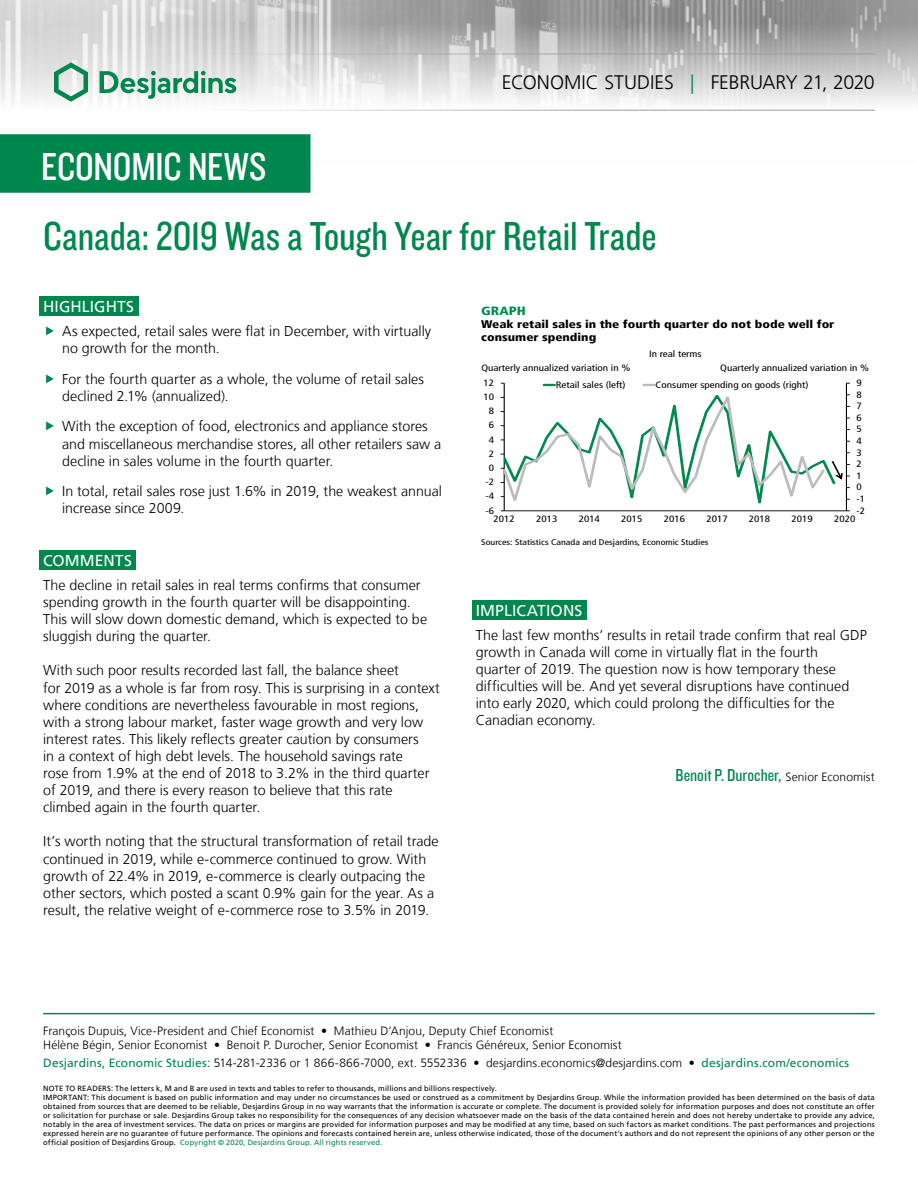
<style>
.page{position:relative;width:918px;height:1188px;background:#fff}
.page>*{position:absolute;margin:0;border:0;box-sizing:border-box;transform-origin:0 0}
.t1{font:42px "Knockout 29 Junior Ltweight";color:#00874e}
.t2{font:40.5px "Knockout 29 Junior Ltweight";letter-spacing:-.005em;color:#fff}
.t3{font:300 19.5px "Frutiger LT";letter-spacing:-.005em;color:#000}
.t4{font:18px "Knockout 29 Junior Ltweight";color:#00874e}
.t5{font:15.75px "Frutiger LT";letter-spacing:.005em;color:#fff}
.t6{font:300 14.25px/17.1px "Frutiger LT";color:#000}
.t7{font:300 12px/14.4px "Frutiger LT";letter-spacing:.005em;color:#000}
.t8{font:900 condensed 12px "Frutiger LT";color:#008b4d;scale:1.2 1}
.t9{font:900 condensed 11.1px/13.2px "Frutiger LT";color:#000;scale:1.2 1}
.t10{font:condensed 9.15px "Frutiger LT";color:#000;scale:1.2 1}
.t11{font:condensed 8.25px "Frutiger LT";color:#000;scale:1.2 1}
.t12{font:7.5px/9px "Frutiger LT";letter-spacing:.02em;color:#000}
.s1{color:#00874e}
.s2{font-family:"Frutiger LT";font-weight:300;font-size:12px;color:#000}
.s3{font-weight:400;color:#00874e}
</style>
<div class="page">
<img style="left:0;top:0;width:918px;height:164px">
<hr style="left:43px;top:54px;width:832px;height:1px;background:#9d9d9c">
<hr style="left:43px;top:110px;width:832px;height:1px;background:#9d9d9c">
<svg style="left:54px;top:62px;width:34px;height:40px"></svg>
<svg style="left:100px;top:71px;width:136px;height:28px"></svg>
<div style="left:0;top:135px;width:310px;height:57px;background:#00874e"></div>
<div style="left:0;top:134px;width:310px;height:59px;border:2px solid #00874e"></div>
<hr style="left:43px;top:1013px;width:832px;height:1px;background:#00874e">
<div style="left:39px;top:296px;width:99px;height:20px;background:#00874e"></div>
<div style="left:39px;top:550px;width:97px;height:20px;background:#00874e"></div>
<div style="left:472px;top:600px;width:114px;height:20px;background:#00874e"></div>
<svg style="left:501px;top:383px;width:349px;height:129px"></svg>
<h2 class="t2" style="left:41px;top:140px;width:227px">ECONOMIC NEWS</h2>
<h3 class="t3" style="left:502px;top:72px;width:375px">ECONOMIC STUDIES <span class="s1">|</span> FEBRUARY 21, 2020</h3>
<h1 class="t1" style="left:43px;top:209px;width:615px">Canada: 2019 Was a Tough Year for Retail Trade</h1>
<p class="t5" style="left:43px;top:297px;width:92px">HIGHLIGHTS</p>
<p class="t6" style="left:62px;top:323px;width:371px">As expected, retail sales were flat in December, with virtually no growth for the month.</p>
<p class="t6" style="left:62px;top:371px;width:363px">For the fourth quarter as a whole, the volume of retail sales declined 2.1% (annualized).</p>
<p class="t6" style="left:62px;top:418px;width:381px">With the exception of food, electronics and appliance stores and miscellaneous merchandise stores, all other retailers saw a decline in sales volume in the fourth quarter.</p>
<p class="t6" style="left:62px;top:483px;width:381px">In total, retail sales rose just 1.6% in 2019, the weakest annual increase since 2009.</p>
<p class="t5" style="left:43px;top:551px;width:90px">COMMENTS</p>
<p class="t6" style="left:43px;top:577px;width:385px">The decline in retail sales in real terms confirms that consumer spending growth in the fourth quarter will be disappointing.<br>This will slow down domestic demand, which is expected to be sluggish during the quarter.</p>
<p class="t6" style="left:43px;top:662px;width:398px">With such poor results recorded last fall, the balance sheet<br>for 2019 as a whole is far from rosy. This is surprising in a context where conditions are nevertheless favourable in most regions, with a strong labour market, faster wage growth and very low interest rates. This likely reflects greater caution by consumers<br>in a context of high debt levels. The household savings rate<br>rose from 1.9% at the end of 2018 to 3.2% in the third quarter of 2019, and there is every reason to believe that this rate climbed again in the fourth quarter.</p>
<p class="t6" style="left:43px;top:833px;width:397px">It’s worth noting that the structural transformation of retail trade continued in 2019, while e-commerce continued to grow. With growth of 22.4% in 2019, e-commerce is clearly outpacing the other sectors, which posted a scant 0.9% gain for the year. As a result, the relative weight of e-commerce rose to 3.5% in 2019.</p>
<p class="t8" style="left:481px;top:303px;width:39px">GRAPH</p>
<p class="t9" style="left:481px;top:318px;width:296px">Weak retail sales in the fourth quarter do not bode well for consumer spending</p>
<p class="t10" style="left:481px;top:363px;width:126px">Quarterly annualized variation in %</p>
<p class="t10" style="left:649px;top:349px;width:45px">In real terms</p>
<p class="t10" style="left:720px;top:363px;width:126px">Quarterly annualized variation in %</p>
<p class="t10" style="left:484px;top:377px;width:10px">12</p>
<p class="t10" style="left:484px;top:392px;width:10px">10</p>
<p class="t10" style="left:556px;top:379px;width:60px">Retail sales (left)</p>
<p class="t10" style="left:656px;top:379px;width:129px">Consumer spending on goods (right)</p>
<p class="t10" style="left:856px;top:377px;width:6px">9</p>
<p class="t10" style="left:856px;top:389px;width:6px">8</p>
<p class="t10" style="left:489px;top:406px;width:6px">8</p>
<p class="t10" style="left:489px;top:420px;width:6px">6</p>
<p class="t10" style="left:856px;top:401px;width:6px">7</p>
<p class="t10" style="left:856px;top:412px;width:6px">6</p>
<p class="t10" style="left:856px;top:424px;width:6px">5</p>
<p class="t10" style="left:489px;top:434px;width:6px">4</p>
<p class="t10" style="left:856px;top:435px;width:6px">4</p>
<p class="t10" style="left:489px;top:448px;width:6px">2</p>
<p class="t10" style="left:856px;top:447px;width:6px">3</p>
<p class="t10" style="left:489px;top:463px;width:6px">0</p>
<p class="t10" style="left:486px;top:477px;width:9px">-2</p>
<p class="t10" style="left:856px;top:459px;width:6px">2</p>
<p class="t10" style="left:856px;top:470px;width:6px">1</p>
<p class="t10" style="left:856px;top:482px;width:6px">0</p>
<p class="t10" style="left:486px;top:491px;width:9px">-4</p>
<p class="t10" style="left:856px;top:493px;width:9px">-1</p>
<p class="t10" style="left:486px;top:505px;width:9px">-6</p>
<p class="t10" style="left:856px;top:505px;width:9px">-2</p>
<p class="t10" style="left:494px;top:514px;width:19px">2012</p>
<p class="t10" style="left:536px;top:514px;width:19px">2013</p>
<p class="t10" style="left:579px;top:514px;width:19px">2014</p>
<p class="t10" style="left:621px;top:514px;width:19px">2015</p>
<p class="t10" style="left:664px;top:514px;width:19px">2016</p>
<p class="t10" style="left:706px;top:514px;width:19px">2017</p>
<p class="t10" style="left:749px;top:514px;width:19px">2018</p>
<p class="t10" style="left:792px;top:514px;width:19px">2019</p>
<p class="t10" style="left:834px;top:514px;width:19px">2020</p>
<p class="t11" style="left:481px;top:537px;width:191px">Sources: Statistics Canada and Desjardins, Economic Studies</p>
<p class="t5" style="left:476px;top:601px;width:108px">IMPLICATIONS</p>
<p class="t6" style="left:476px;top:626px;width:393px">The last few months’ results in retail trade confirm that real GDP growth in Canada will come in virtually flat in the fourth<br>quarter of 2019. The question now is how temporary these difficulties will be. And yet several disruptions have continued into early 2020, which could prolong the difficulties for the Canadian economy.</p>
<p class="t4" style="left:676px;top:763px;width:201px">Benoit P. Durocher, <span class="s2">Senior Economist</span></p>
<p class="t7" style="left:43px;top:1023px;width:580px">François Dupuis, Vice-President and Chief Economist • Mathieu D’Anjou, Deputy Chief Economist<br>Hélène Bégin, Senior Economist • Benoit P. Durocher, Senior Economist • Francis Généreux, Senior Economist</p>
<p class="t7" style="left:43px;top:1056px;width:808px"><span class="s3">Desjardins, Economic Studies:</span> 514‑281‑2336 or 1 866‑866‑7000, ext. 5552336 • desjardins.economics@desjardins.com • <span class="s3">desjardins.com/economics</span></p>
<p class="t12" style="left:43px;top:1084px;width:833px">NOTE TO READERS: The letters k, M and B are used in texts and tables to refer to thousands, millions and billions respectively.<br>IMPORTANT: This document is based on public information and may under no circumstances be used or construed as a commitment by Desjardins Group. While the information provided has been determined on the basis of data obtained from sources that are deemed to be reliable, Desjardins Group in no way warrants that the information is accurate or complete. The document is provided solely for information purposes and does not constitute an offer or solicitation for purchase or sale. Desjardins Group takes no responsibility for the consequences of any decision whatsoever made on the basis of the data contained herein and does not hereby undertake to provide any advice, notably in the area of investment services. The data on prices or margins are provided for information purposes and may be modified at any time, based on such factors as market conditions. The past performances and projections expressed herein are no guarantee of future performance. The opinions and forecasts contained herein are, unless otherwise indicated, those of the document’s authors and do not represent the opinions of any other person or the official position of Desjardins Group. <span class="s1">Copyright © 2020, Desjardins Group. All rights reserved.</span></p>
</div>
